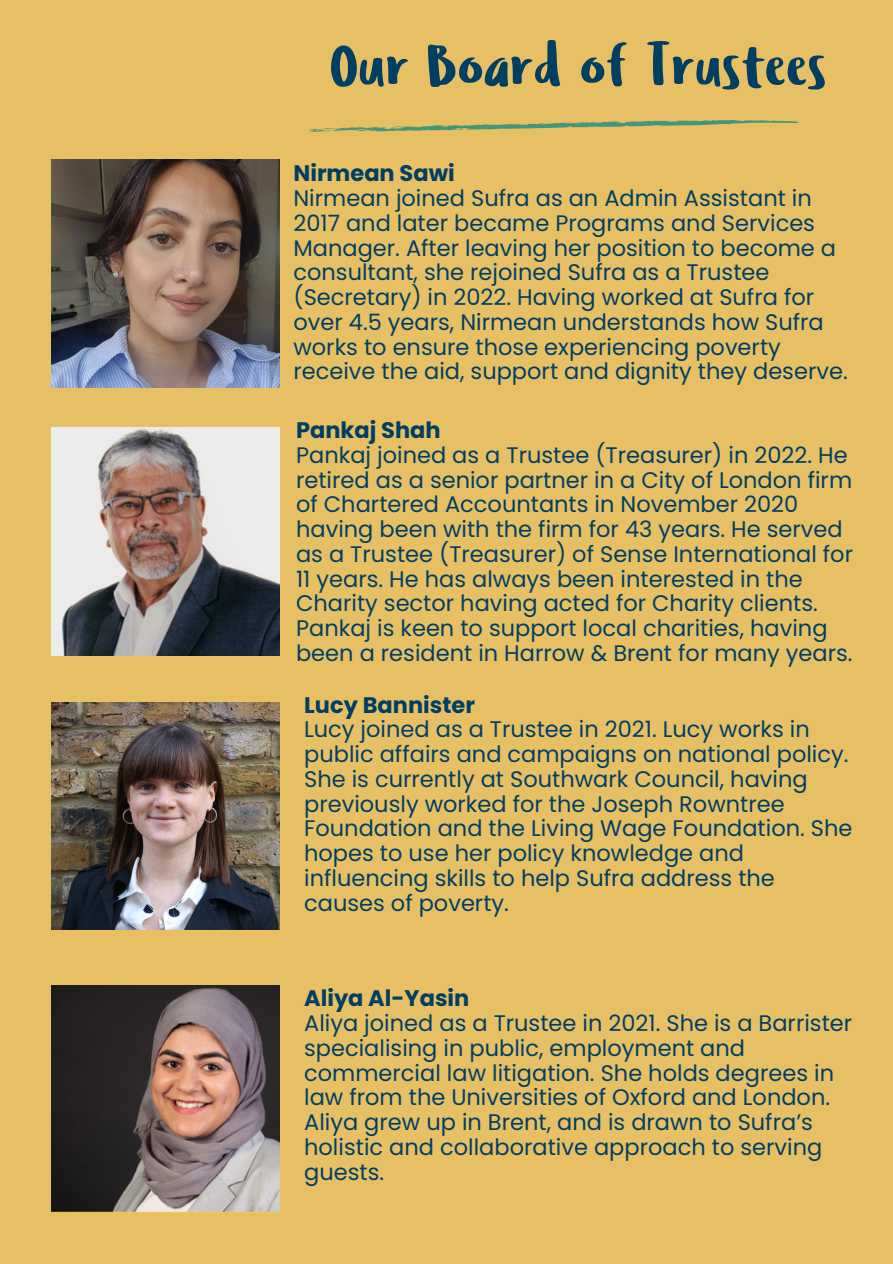
<style>
.page{position:relative;width:893px;height:1264px;background:#fff}
.page>*{position:absolute;margin:0;border:0;box-sizing:border-box;transform-origin:0 0}
.t1{font:59.55px "Ludicrous";color:#013f62}
.t2{font:22.5px/24.8px "Poppins";color:#013f62}
.t3{font:700 22.5px "Poppins";color:#013f62}
</style>
<div class="page">
<div style="left:0;top:0;width:892px;height:1263px;background:#e7c065"></div>
<svg style="left:308px;top:120px;width:491px;height:12px"></svg>
<img style="left:51px;top:427px;width:228px;height:228px">
<img style="left:51px;top:702px;width:228px;height:228px">
<img style="left:51px;top:985px;width:228px;height:227px">
<img style="left:51px;top:160px;width:228px;height:228px">
<p class="t1" style="left:330px;top:27px;width:498px">Our Board of Trustees</p>
<p class="t3" style="left:293px;top:158px;width:163px">Nirmean Sawi</p>
<p class="t2" style="left:293px;top:186px;width:555px">Nirmean joined Sufra as an Admin Assistant in 2017 and later became Programs and Services Manager. After leaving her position to become a consultant, she rejoined Sufra as a Trustee (Secretary) in 2022. Having worked at Sufra for over 4.5 years, Nirmean understands how Sufra works to ensure those experiencing poverty receive the aid, support and dignity they deserve.</p>
<p class="t3" style="left:296px;top:414px;width:146px">Pankaj Shah</p>
<p class="t2" style="left:296px;top:442px;width:558px">Pankaj joined as a Trustee (Treasurer) in 2022. He retired as a senior partner in a City of London firm of Chartered Accountants in November 2020 having been with the firm for 43 years. He served as a Trustee (Treasurer) of Sense International for 11 years. He has always been interested in the Charity sector having acted for Charity clients.<br>Pankaj is keen to support local charities, having been a resident in Harrow &amp; Brent for many years.</p>
<p class="t3" style="left:304px;top:689px;width:172px">Lucy Bannister</p>
<p class="t2" style="left:304px;top:717px;width:550px">Lucy joined as a Trustee in 2021. Lucy works in public affairs and campaigns on national policy.<br>She is currently at Southwark Council, having previously worked for the Joseph Rowntree Foundation and the Living Wage Foundation. She hopes to use her policy knowledge and influencing skills to help Sufra address the causes of poverty.</p>
<p class="t3" style="left:304px;top:982px;width:167px">Aliya Al-Yasin</p>
<p class="t2" style="left:304px;top:1010px;width:549px">Aliya joined as a Trustee in 2021. She is a Barrister specialising in public, employment and commercial law litigation. She holds degrees in law from the Universities of Oxford and London.<br>Aliya grew up in Brent, and is drawn to Sufra’s holistic and collaborative approach to serving guests.</p>
</div>
